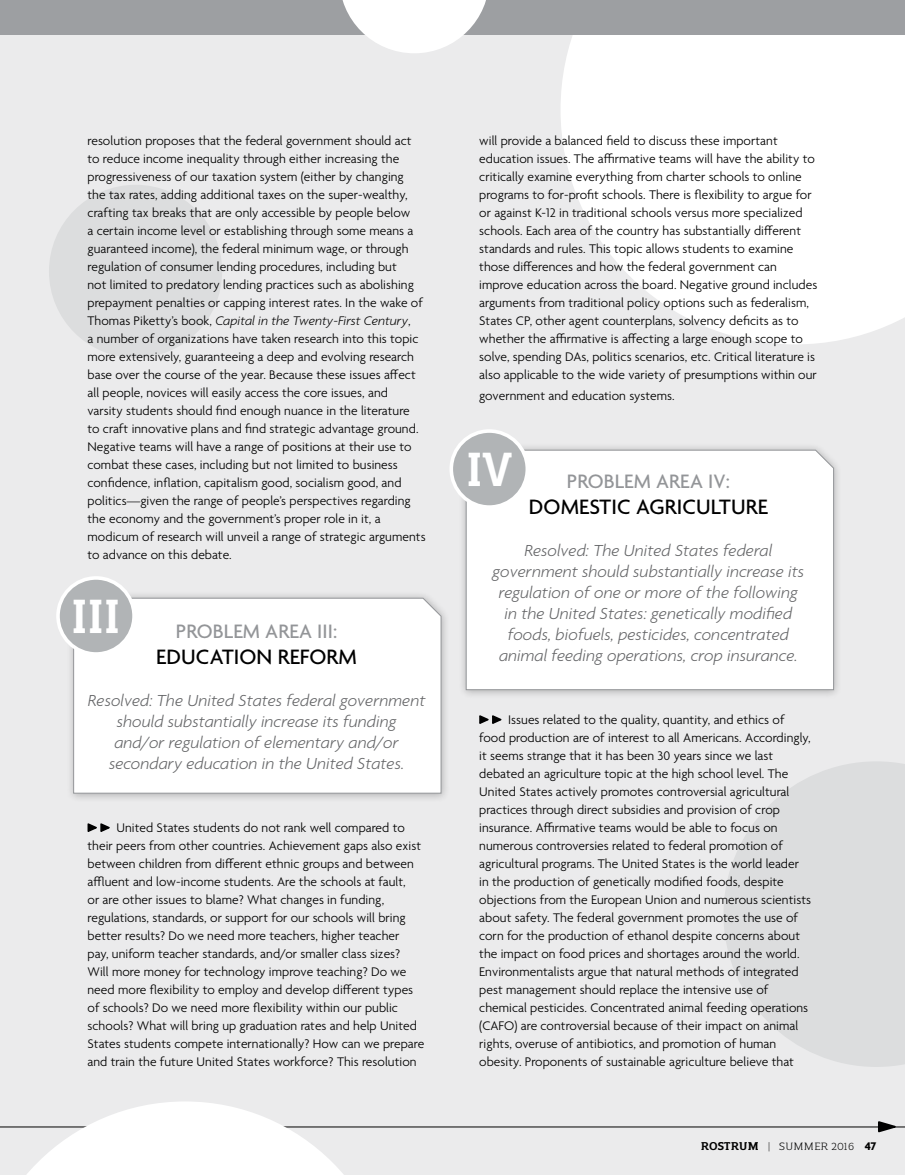
<style>
.page{position:relative;width:905px;height:1175px;background:#fff}
.page>*{position:absolute;margin:0;border:0;box-sizing:border-box;transform-origin:0 0}
.t1{font:700 47.55px "Regan Slab";color:#fff;scale:.91 1}
.t2{font:500 22.5px "Agenda";letter-spacing:.005em;color:#000}
.t3{font:500 21px "Agenda";letter-spacing:.005em;color:#939598}
.t4{font:italic 300 17.25px/21px "Agenda";letter-spacing:.005em;color:#636466;text-align:center}
.t5{font:300 13.5px/18px "Agenda";letter-spacing:.005em;color:#000}
.t6{font:10.5px "Regan Slab";color:#000}
.s1{font-style:italic}
.s2{font-weight:700;font-size:11.25px}
.s3{font-family:"Agenda";font-weight:700;font-size:12px}
</style>
<div class="page">
<div style="left:0;top:0;width:904px;height:1174px;background:#ebebec"></div>
<svg style="left:561px;top:35px;width:343px;height:309px;background:#fcfcfc"></svg>
<div style="left:458px;top:442px;width:384px;height:257px;background:#000;opacity:.25"></div>
<div style="left:466px;top:450px;width:368px;height:240px;background:#fff"></div>
<svg style="left:724px;top:762px;width:180px;height:304px;fill:#dcddde"></svg>
<div style="left:451px;top:431px;width:76px;height:76px;background:#b1b4b6;border-radius:50%"></div>
<div style="left:449px;top:429px;width:80px;height:80px;border:4px solid #fff;border-radius:50%"></div>
<svg style="left:479px;top:715px;width:23px;height:9px"></svg>
<div style="left:66px;top:590px;width:384px;height:212px;background:#000;opacity:.25"></div>
<div style="left:73px;top:598px;width:368px;height:195px;background:#fff"></div>
<div style="left:49px;top:185px;width:173px;height:173px;background:#dcddde;border-radius:50%"></div>
<div style="left:58px;top:578px;width:76px;height:76px;background:#b1b4b6;border-radius:50%"></div>
<div style="left:56px;top:576px;width:80px;height:80px;border:4px solid #fff;border-radius:50%"></div>
<svg style="left:87px;top:823px;width:23px;height:9px"></svg>
<hr style="left:0;top:1126px;width:904px;height:1px;background:#000">
<svg style="left:876px;top:1121px;width:25px;height:12px"></svg>
<div style="left:0;top:0;width:904px;height:35px;background:#9d9fa2"></div>
<svg style="left:342px;top:0;width:144px;height:53px"></svg>
<svg style="left:0;top:1102px;width:393px;height:72px"></svg>
<p class="t5" style="left:87px;top:132px;width:339px">resolution proposes that the federal government should act to reduce income inequality through either increasing the progressiveness of our taxation system (either by changing<br>the tax rates, adding additional taxes on the super-wealthy, crafting tax breaks that are only accessible by people below<br>a certain income level or establishing through some means a guaranteed income), the federal minimum wage, or through regulation of consumer lending procedures, including but<br>not limited to predatory lending practices such as abolishing prepayment penalties or capping interest rates. In the wake of Thomas Piketty’s book, <span class="s1">Capital in the Twenty-First Century</span>,<br>a number of organizations have taken research into this topic more extensively, guaranteeing a deep and evolving research base over the course of the year. Because these issues affect all people, novices will easily access the core issues, and varsity students should find enough nuance in the literature<br>to craft innovative plans and find strategic advantage ground.<br>Negative teams will have a range of positions at their use to combat these cases, including but not limited to business confidence, inflation, capitalism good, socialism good, and politics—given the range of people’s perspectives regarding the economy and the government’s proper role in it, a modicum of research will unveil a range of strategic arguments to advance on this debate.</p>
<h1 class="t1" style="left:71px;top:581px;width:56px">III</h1>
<h3 class="t3" style="left:176px;top:620px;width:163px">PROBLEM AREA III:</h3>
<h2 class="t2" style="left:156px;top:644px;width:202px">EDUCATION REFORM</h2>
<p class="t4" style="left:88px;top:690px;width:339px">Resolved: The United States federal government should substantially increase its funding<br>and/or regulation of elementary and/or secondary education in the United States.</p>
<p class="t5" style="left:87px;top:819px;width:338px;text-indent:29px">United States students do not rank well compared to their peers from other countries. Achievement gaps also exist between children from different ethnic groups and between affluent and low-income students. Are the schools at fault,<br>or are other issues to blame? What changes in funding, regulations, standards, or support for our schools will bring better results? Do we need more teachers, higher teacher<br>pay, uniform teacher standards, and/or smaller class sizes?<br>Will more money for technology improve teaching? Do we need more flexibility to employ and develop different types of schools? Do we need more flexibility within our public schools? What will bring up graduation rates and help United States students compete internationally? How can we prepare and train the future United States workforce? This resolution</p>
<p class="t5" style="left:479px;top:132px;width:340px">will provide a balanced field to discuss these important education issues. The affirmative teams will have the ability to critically examine everything from charter schools to online programs to for-profit schools. There is flexibility to argue for or against K-12 in traditional schools versus more specialized schools. Each area of the country has substantially different standards and rules. This topic allows students to examine those differences and how the federal government can improve education across the board. Negative ground includes arguments from traditional policy options such as federalism, States CP, other agent counterplans, solvency deficits as to whether the affirmative is affecting a large enough scope to solve, spending DAs, politics scenarios, etc. Critical literature is also applicable to the wide variety of presumptions within our</p>
<p class="t5" style="left:479px;top:387px;width:197px">government and education systems.</p>
<h1 class="t1" style="left:466px;top:434px;width:53px">IV</h1>
<h3 class="t3" style="left:567px;top:470px;width:164px">PROBLEM AREA IV:</h3>
<h2 class="t2" style="left:529px;top:494px;width:240px">DOMESTIC AGRICULTURE</h2>
<p class="t4" style="left:492px;top:540px;width:313px">Resolved: The United States federal government should substantially increase its regulation of one or more of the following in the United States: genetically modified foods, biofuels, pesticides, concentrated animal feeding operations, crop insurance.</p>
<p class="t5" style="left:479px;top:711px;width:333px;text-indent:29px">Issues related to the quality, quantity, and ethics of food production are of interest to all Americans. Accordingly, it seems strange that it has been 30 years since we last debated an agriculture topic at the high school level. The United States actively promotes controversial agricultural practices through direct subsidies and provision of crop insurance. Affirmative teams would be able to focus on numerous controversies related to federal promotion of agricultural programs. The United States is the world leader in the production of genetically modified foods, despite objections from the European Union and numerous scientists about safety. The federal government promotes the use of corn for the production of ethanol despite concerns about the impact on food prices and shortages around the world.<br>Environmentalists argue that natural methods of integrated pest management should replace the intensive use of chemical pesticides. Concentrated animal feeding operations (CAFO) are controversial because of their impact on animal rights, overuse of antibiotics, and promotion of human obesity. Proponents of sustainable agriculture believe that</p>
<p class="t6" style="left:700px;top:1138px;width:177px"><span class="s2">ROSTRUM</span> | SUMMER 2016 <span class="s3">47</span></p>
</div>
